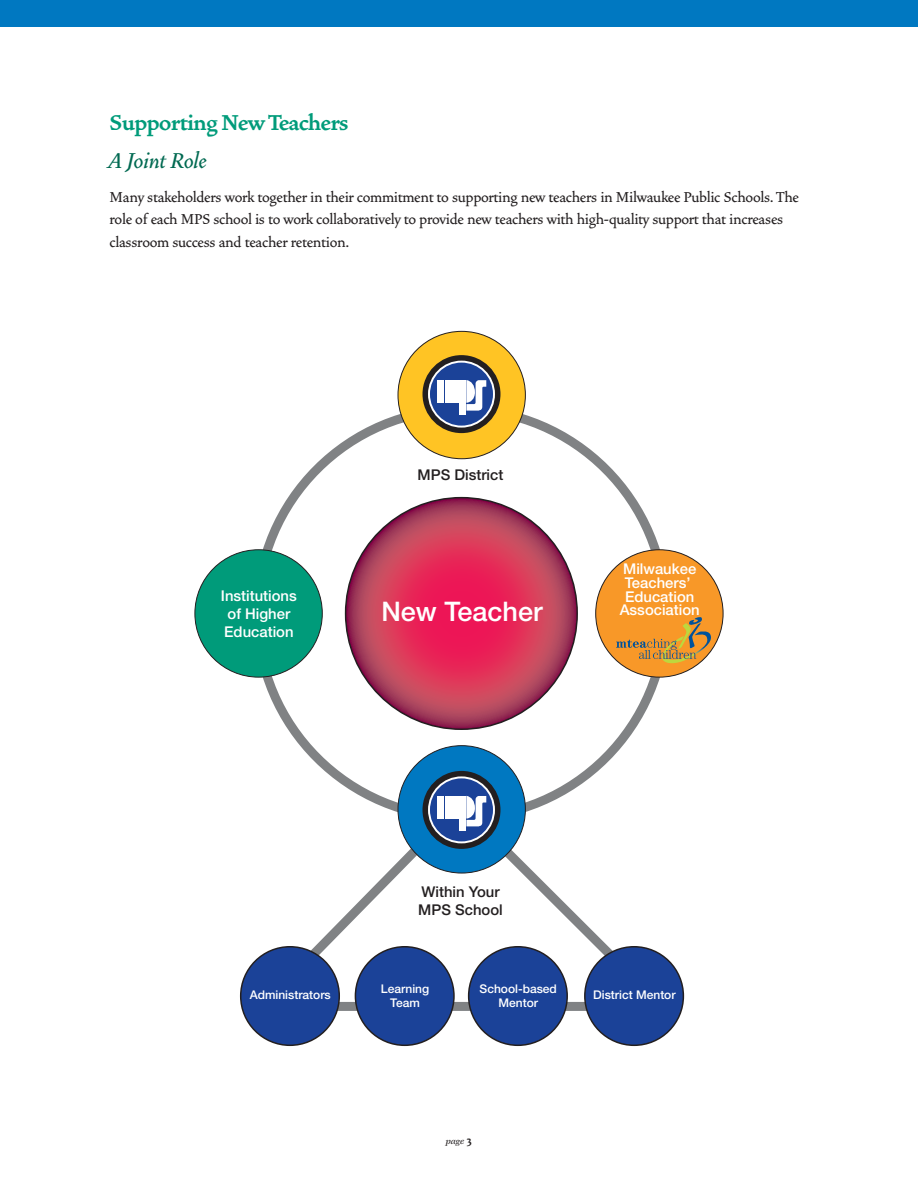
<style>
.page{position:relative;width:918px;height:1188px;background:#fff}
.page>*{position:absolute;margin:0;border:0;box-sizing:border-box;transform-origin:0 0}
.t1{font:700 27px "Vendetta";letter-spacing:-.015em;color:#009b7a}
.t2{font:italic 500 27px "Vendetta";letter-spacing:-.015em;color:#006951}
.t3{font:500 27px "Helvetica Neue";color:#fff}
.t4{font:500 18px/22.5px "Vendetta";letter-spacing:-.015em;color:#231f20}
.t5{font:500 14.85px/13.5px "Helvetica Neue";color:#fff}
.t6{font:500 14.85px/17.9px "Helvetica Neue";color:#231f20}
.t7{font:500 12px/14.4px "Helvetica Neue";color:#fff;text-align:center}
.t8{font:italic 500 9px "Veljovic";color:#231f20}
.s1{font-family:"Vendetta Bold Lining Figs";font-weight:400;font-style:normal;font-size:13.5px}
</style>
<div class="page">
<div style="left:0;top:0;width:918px;height:27px;background:#0078c1"></div>
<svg style="left:248px;top:400px;width:436px;height:619px"></svg>
<svg style="left:346px;top:498px;width:231px;height:231px;background:#c83559"></svg>
<div style="left:195px;top:550px;width:127px;height:127px;background:#009b7a;border-radius:50%"></div>
<div style="left:596px;top:550px;width:127px;height:127px;background:#f89828;border-radius:50%"></div>
<div style="left:398px;top:331px;width:127px;height:128px;background:#ffc424;border-radius:50%"></div>
<div style="left:398px;top:746px;width:127px;height:127px;background:#0078c1;border-radius:50%"></div>
<div style="left:355px;top:947px;width:99px;height:98px;background:#1b4298;border-radius:50%"></div>
<div style="left:355px;top:946px;width:100px;height:100px;border:2px solid #231f20;border-radius:50%"></div>
<div style="left:241px;top:947px;width:98px;height:98px;background:#1b4298;border-radius:50%"></div>
<div style="left:240px;top:946px;width:100px;height:100px;border:2px solid #231f20;border-radius:50%"></div>
<div style="left:469px;top:947px;width:98px;height:98px;background:#1b4298;border-radius:50%"></div>
<div style="left:468px;top:946px;width:100px;height:100px;border:2px solid #231f20;border-radius:50%"></div>
<div style="left:585px;top:947px;width:98px;height:98px;background:#1b4298;border-radius:50%"></div>
<div style="left:584px;top:946px;width:100px;height:100px;border:2px solid #231f20;border-radius:50%"></div>
<div style="left:423px;top:355px;width:77px;height:78px;background:#231f20;border-radius:50%"></div>
<svg style="left:428px;top:361px;width:67px;height:67px"></svg>
<div style="left:423px;top:771px;width:77px;height:78px;background:#231f20;border-radius:50%"></div>
<svg style="left:428px;top:776px;width:67px;height:67px"></svg>
<svg style="left:616px;top:617px;width:97px;height:48px"></svg>
<h1 class="t1" style="left:109px;top:110px;width:241px">Supporting New Teachers</h1>
<h1 class="t2" style="left:109px;top:148px;width:99px">A Joint Role</h1>
<p class="t4" style="left:109px;top:186px;width:691px">Many stakeholders work together in their commitment to supporting new teachers in Milwaukee Public Schools. The role of each MPS school is to work collaboratively to provide new teachers with high-quality support that increases classroom success and teacher retention.</p>
<p class="t5" style="left:221px;top:588px;width:77px;line-height:17.9px">Institutions of Higher<br>Education</p>
<p class="t6" style="left:418px;top:467px;width:87px">MPS District</p>
<h1 class="t3" style="left:381px;top:601px;width:163px">New Teacher</h1>
<p class="t5" style="left:620px;top:564px;width:82px;text-align:center">Milwaukee<br>Teachers’<br>Education<br>Association</p>
<p class="t6" style="left:418px;top:884px;width:86px">Within Your<br>MPS School</p>
<p class="t7" style="left:250px;top:988px;width:83px">Administrators</p>
<p class="t7" style="left:480px;top:982px;width:79px">School-based<br>Mentor</p>
<p class="t7" style="left:593px;top:988px;width:84px">District Mentor</p>
<p class="t7" style="left:381px;top:982px;width:50px">Learning<br>Team</p>
<p class="t8" style="left:446px;top:1138px;width:28px">page <span class="s1">3</span></p>
</div>
